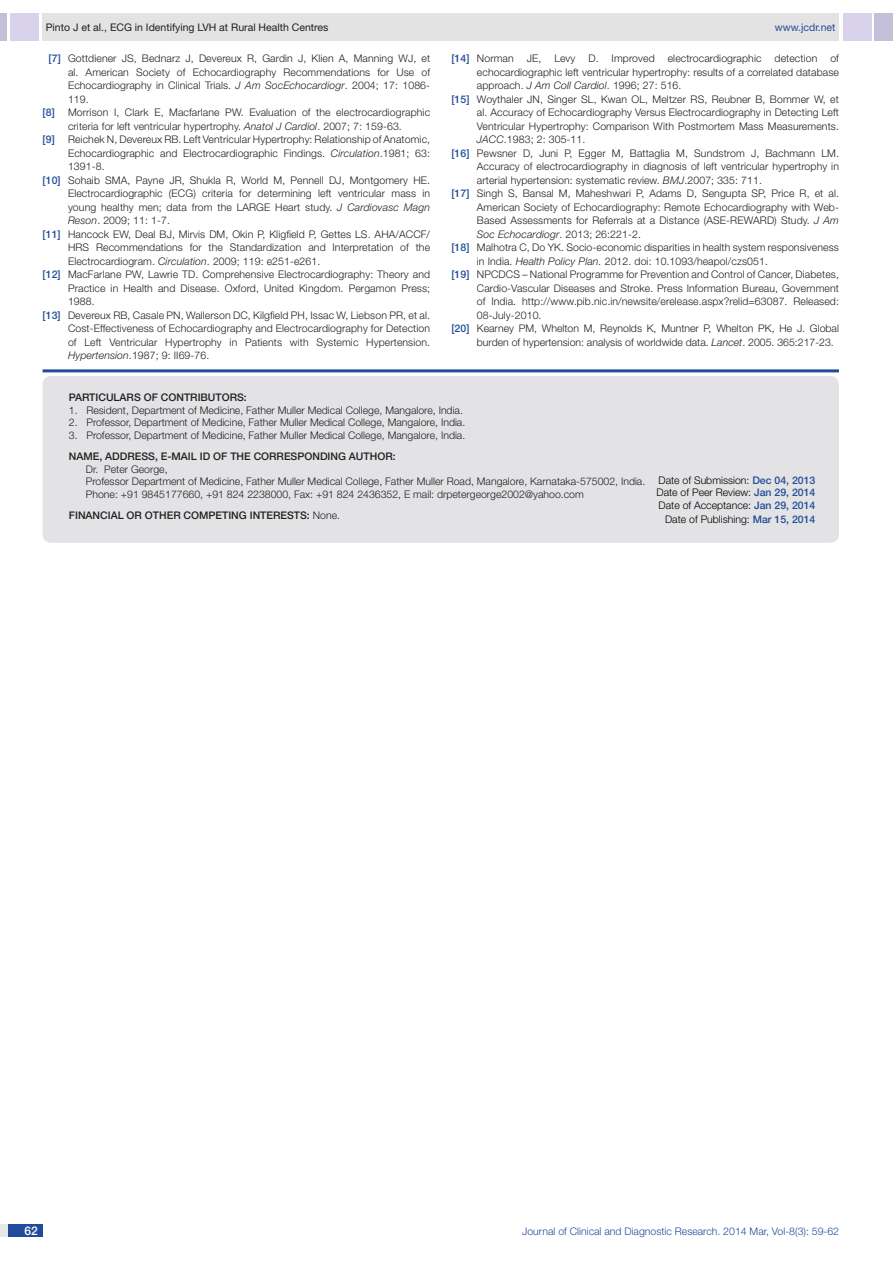
<style>
.page{position:relative;width:893px;height:1263px;background:#fff}
.page>*{position:absolute;margin:0;border:0;box-sizing:border-box;transform-origin:0 0}
.t1{font:500 12px "Helvetica Neue";color:#fff}
.con_particulars{font:300 10.5px/13.5px "Helvetica Neue";letter-spacing:.01em;color:#231f20}
.t2{font:300 10.5px/12.6px "Helvetica Neue";color:#000;text-align:justify}
.t3{font:300 10.5px "Helvetica Neue";color:#214c99}
.Body_text{font:500 10.5px "Helvetica Neue";color:#231f20}
.t4{font:10.5px "Helvetica Neue";color:#231f20}
.con_particulars-2{font:500 10.5px "Helvetica Neue";color:#231f20}
.t5{font:italic 300 10.5px "Helvetica Neue";letter-spacing:.01em;color:#231f20}
.t6{font:10.5px "Helvetica Neue";color:#214c99}
.t7{font:500 10.5px "Helvetica Neue";color:#214c99}
.Body_text-2{font:300 10.5px "Helvetica Neue";color:#231f20}
.s1{font-weight:500;color:#214c99}
.s2{font-style:italic}
.s3{font-style:normal}
.s4{font-weight:500}
</style>
<div class="page">
<div style="left:0;top:13px;width:7px;height:28px;background:#c3bfd8"></div>
<div style="left:10px;top:13px;width:29px;height:28px;background:#d9d2ec"></div>
<div style="left:43px;top:13px;width:796px;height:28px;background:#e3e3e3"></div>
<div style="left:875px;top:13px;width:18px;height:28px;background:#c3bfd8"></div>
<div style="left:843px;top:13px;width:29px;height:28px;background:#d9d2ec"></div>
<div style="left:0;top:1224px;width:43px;height:13px;background:#e6e7e9"></div>
<div style="left:8px;top:1224px;width:35px;height:13px;background:#214c99"></div>
<hr style="left:43px;top:369px;width:796px;height:3px;background:#214c99">
<div style="left:43px;top:376px;width:796px;height:167px;background:#e3e3e5;border-radius:9px"></div>
<p class="t4" style="left:46px;top:21px;width:284px">Pinto J et al., ECG in Identifying LVH at Rural Health Centres</p>
<p class="t6" style="left:775px;top:21px;width:62px">www.jcdr.net</p>
<p class="con_particulars" style="left:49px;top:51px;width:383px"><span class="s1">[7]</span> Gottdiener JS, Bednarz J, Devereux R, Gardin J, Klien A, Manning WJ, et</p>
<p class="con_particulars" style="left:68px;top:65px;width:364px">al. American Society of Echocardiography Recommendations for Use of</p>
<p class="con_particulars" style="left:68px;top:78px;width:364px">Echocardiography in Clinical Trials. <span class="s2">J Am SocEchocardiogr</span>. 2004; 17: 1086-</p>
<p class="con_particulars" style="left:68px;top:92px;width:22px">119.</p>
<p class="t7" style="left:43px;top:106px;width:14px">[8]</p>
<p class="con_particulars" style="left:68px;top:105px;width:364px">Morrison I, Clark E, Macfarlane PW. Evaluation of the electrocardiographic criteria for left ventricular hypertrophy. <span class="s2">Anatol J Cardiol</span>. 2007; 7: 159-63.</p>
<p class="t7" style="left:43px;top:133px;width:14px">[9]</p>
<p class="con_particulars" style="left:68px;top:132px;width:364px">Reichek N, Devereux RB. Left Ventricular Hypertrophy: Relationship of Anatomic,</p>
<p class="con_particulars" style="left:68px;top:146px;width:364px">Echocardiographic and Electrocardiographic Findings. <span class="s2">Circulation</span>.1981; 63:</p>
<p class="con_particulars" style="left:68px;top:159px;width:38px">1391-8.</p>
<p class="con_particulars" style="left:43px;top:173px;width:389px"><span class="s1">[10]</span> Sohaib SMA, Payne JR, Shukla R, World M, Pennell DJ, Montgomery HE.</p>
<p class="con_particulars" style="left:68px;top:186px;width:364px">Electrocardiographic (ECG) criteria for determining left ventricular mass in</p>
<p class="con_particulars" style="left:68px;top:200px;width:364px">young healthy men; data from the LARGE Heart study. <span class="s2">J Cardiovasc Magn</span></p>
<p class="con_particulars" style="left:68px;top:213px;width:103px"><span class="s2">Reson</span>. 2009; 11: 1-7.</p>
<p class="con_particulars" style="left:43px;top:227px;width:389px"><span class="s1">[11]</span> Hancock EW, Deal BJ, Mirvis DM, Okin P, Kligfield P, Gettes LS. AHA/ACCF/</p>
<p class="con_particulars" style="left:68px;top:240px;width:364px">HRS Recommendations for the Standardization and Interpretation of the</p>
<p class="con_particulars" style="left:68px;top:254px;width:254px">Electrocardiogram. <span class="s2">Circulation</span>. 2009; 119: e251-e261.</p>
<p class="con_particulars" style="left:43px;top:267px;width:389px"><span class="s1">[12]</span> MacFarlane PW, Lawrie TD. Comprehensive Electrocardiography: Theory and</p>
<p class="con_particulars" style="left:68px;top:281px;width:364px">Practice in Health and Disease. Oxford, United Kingdom. Pergamon Press;</p>
<p class="con_particulars" style="left:68px;top:294px;width:28px">1988.</p>
<p class="con_particulars" style="left:43px;top:308px;width:389px"><span class="s1">[13]</span> Devereux RB, Casale PN, Wallerson DC, Kilgfield PH, Issac W, Liebson PR, et al.</p>
<p class="con_particulars" style="left:68px;top:321px;width:364px">Cost-Effectiveness of Echocardiography and Electrocardiography for Detection</p>
<p class="con_particulars" style="left:68px;top:335px;width:364px">of Left Ventricular Hypertrophy in Patients with Systemic Hypertension.</p>
<p class="con_particulars" style="left:68px;top:348px;width:143px"><span class="s2">Hypertension</span>.1987; 9: II69-76.</p>
<p class="con_particulars" style="left:451px;top:51px;width:389px"><span class="s1">[14]</span> Norman JE, Levy D. Improved electrocardiographic detection of</p>
<p class="con_particulars" style="left:477px;top:65px;width:364px">echocardiographic left ventricular hypertrophy: results of a correlated database</p>
<p class="con_particulars" style="left:477px;top:78px;width:206px">approach. <span class="s2">J Am Coll Cardiol</span>. 1996; 27: 516.</p>
<p class="con_particulars" style="left:451px;top:92px;width:389px"><span class="s1">[15]</span> Woythaler JN, Singer SL, Kwan OL, Meltzer RS, Reubner B, Bommer W, et</p>
<p class="con_particulars" style="left:477px;top:105px;width:364px">al. Accuracy of Echocardiography Versus Electrocardiography in Detecting Left</p>
<p class="con_particulars" style="left:477px;top:119px;width:364px">Ventricular Hypertrophy: Comparison With Postmortem Mass Measurements.</p>
<p class="con_particulars" style="left:477px;top:132px;width:110px"><span class="s2">JACC</span>.1983; 2: 305-11.</p>
<p class="con_particulars" style="left:451px;top:146px;width:389px"><span class="s1">[16]</span> Pewsner D, Juni P, Egger M, Battaglia M, Sundstrom J, Bachmann LM.</p>
<p class="con_particulars" style="left:477px;top:159px;width:364px">Accuracy of electrocardiography in diagnosis of left ventricular hypertrophy in</p>
<p class="con_particulars" style="left:477px;top:173px;width:287px">arterial hypertension: systematic review. <span class="s2">BMJ</span>.2007; 335: 711.</p>
<p class="con_particulars" style="left:451px;top:186px;width:389px"><span class="s1">[17]</span> Singh S, Bansal M, Maheshwari P, Adams D, Sengupta SP, Price R, et al.</p>
<p class="con_particulars" style="left:477px;top:200px;width:364px">American Society of Echocardiography: Remote Echocardiography with Web-</p>
<p class="con_particulars" style="left:477px;top:213px;width:364px">Based Assessments for Referrals at a Distance (ASE-REWARD) Study. <span class="s2">J Am</span></p>
<p class="t5" style="left:477px;top:228px;width:166px">Soc Echocardiogr<span class="s3">. 2013; 26:221-2.</span></p>
<p class="con_particulars" style="left:451px;top:240px;width:389px"><span class="s1">[18]</span> Malhotra C, Do YK. Socio-economic disparities in health system responsiveness</p>
<p class="con_particulars" style="left:477px;top:254px;width:293px">in India. <span class="s2">Health Policy Plan.</span> 2012. doi: 10.1093/heapol/czs051.</p>
<p class="con_particulars" style="left:451px;top:267px;width:389px"><span class="s1">[19]</span> NPCDCS – National Programme for Prevention and Control of Cancer, Diabetes,</p>
<p class="con_particulars" style="left:477px;top:281px;width:364px">Cardio-Vascular Diseases and Stroke. Press Information Bureau, Government</p>
<p class="con_particulars" style="left:477px;top:294px;width:364px">of India. http://www.pib.nic.in/newsite/erelease.aspx?relid=63087. Released:</p>
<p class="con_particulars" style="left:477px;top:308px;width:66px">08-July-2010.</p>
<p class="con_particulars" style="left:451px;top:321px;width:389px"><span class="s1">[20]</span> Kearney PM, Whelton M, Reynolds K, Muntner P, Whelton PK, He J. Global</p>
<p class="con_particulars" style="left:477px;top:335px;width:358px">burden of hypertension: analysis of worldwide data. <span class="s2">Lancet</span>. 2005. 365:217-23.</p>
<p class="Body_text" style="left:69px;top:391px;width:13px">PARTI</p>
<p class="Body_text" style="left:98px;top:391px;width:23px">CULARS</p>
<p class="Body_text" style="left:144px;top:391px;width:32px">OF CONTRI</p>
<p class="Body_text" style="left:201px;top:391px;width:23px">BUTORS</p>
<p class="Body_text" style="left:244px;top:391px;width:4px">:</p>
<p class="con_particulars" style="left:69px;top:403px;width:396px">1. Resident, Department of Medicine, Father Muller Medical College, Mangalore, India.</p>
<p class="con_particulars" style="left:69px;top:416px;width:398px">2. Professor, Department of Medicine, Father Muller Medical College, Mangalore, India.</p>
<p class="con_particulars" style="left:69px;top:428px;width:398px">3. Professor, Department of Medicine, Father Muller Medical College, Mangalore, India.</p>
<p class="con_particulars-2" style="left:69px;top:450px;width:9px">NAME</p>
<p class="con_particulars-2" style="left:99px;top:450px;width:14px">, ADDRESS</p>
<p class="con_particulars-2" style="left:155px;top:450px;width:24px">, E-MAIL</p>
<p class="con_particulars-2" style="left:200px;top:450px;width:39px">ID OF THE</p>
<p class="con_particulars-2" style="left:254px;top:450px;width:16px">CORRES</p>
<p class="con_particulars-2" style="left:297px;top:450px;width:15px">PONDIN</p>
<p class="con_particulars-2" style="left:338px;top:450px;width:34px">G AUTHOR</p>
<p class="con_particulars-2" style="left:393px;top:450px;width:4px">:</p>
<p class="con_particulars" style="left:86px;top:462px;width:83px">Dr. Peter George,</p>
<p class="con_particulars" style="left:86px;top:475px;width:561px">Professor Department of Medicine, Father Muller Medical College, Father Muller Road, Mangalore, Karnataka-575002, India.</p>
<p class="con_particulars" style="left:86px;top:487px;width:499px">Phone: +91 9845177660, +91 824 2238000, Fax: +91 824 2436352, E mail: drpetergeorge2002@yahoo.com</p>
<p class="Body_text" style="left:69px;top:509px;width:85px">Financial OR OTHER</p>
<p class="Body_text" style="left:184px;top:509px;width:39px">COM PETIN</p>
<p class="Body_text" style="left:239px;top:509px;width:19px">G INTERESTS</p>
<p class="Body_text-2" style="left:307px;top:509px;width:35px"><span class="s4">:</span> None.</p>
<p class="t2" style="left:656px;top:474px;width:160px">Date of Submission: <span class="s1">Dec 04, 2013<br></span>Date of Peer Review: <span class="s1">Jan 29, 2014<br></span>Date of Acceptance: <span class="s1">Jan 29, 2014</span></p>
<p class="t2" style="left:665px;top:512px;width:152px">Date of Publishing: <span class="s1">Mar 15, 2014</span></p>
<p class="t1" style="left:24px;top:1223px;width:15px">62</p>
<p class="t3" style="left:522px;top:1225px;width:318px">Journal of Clinical and Diagnostic Research. 2014 Mar, Vol-8(3): 59-62</p>
</div>
